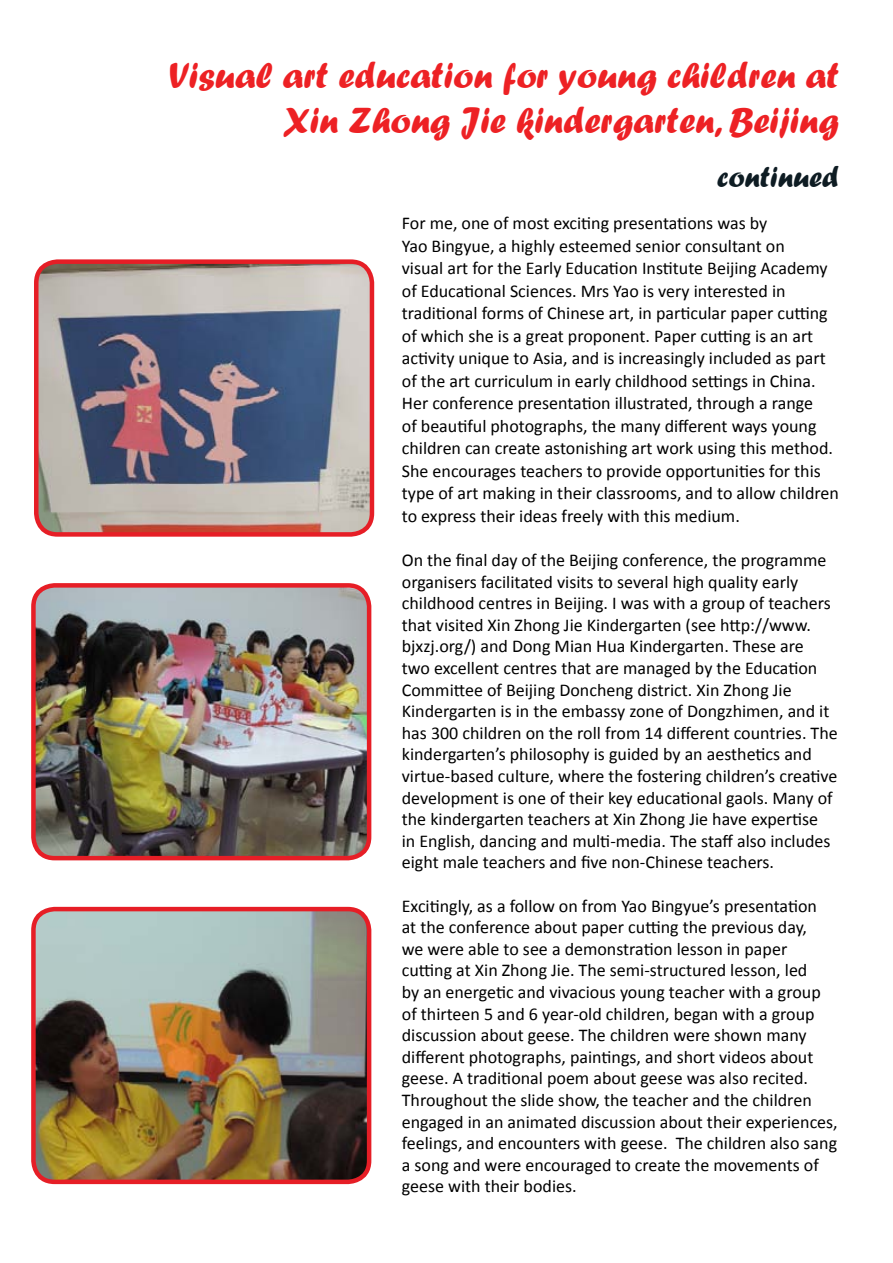
<style>
.page{position:relative;width:893px;height:1263px;background:#fff}
.page>*{position:absolute;margin:0;border:0;box-sizing:border-box;transform-origin:0 0}
.t1{font:37.5px/45px "Forte";color:#ed2124;text-align:right}
.t2{font:30px "Forte";color:#0e1c23}
.t3{font:18px/21.6px "Calibri";color:#000}
</style>
<div class="page">
<img style="left:36px;top:586px;width:333px;height:271px">
<div style="left:31px;top:583px;width:340px;height:277px;border:4px solid #e61e26;border-radius:21px"></div>
<img style="left:39px;top:264px;width:330px;height:268px">
<div style="left:34px;top:259px;width:340px;height:278px;border:4px solid #e61e26;border-radius:21px"></div>
<img style="left:36px;top:909px;width:333px;height:272px">
<div style="left:31px;top:907px;width:340px;height:277px;border:4px solid #e61e26;border-radius:21px"></div>
<h1 class="t1" style="left:169px;top:52px;width:671px">Visual art education for young children at<br>Xin Zhong Jie kindergarten, Beijing</h1>
<h2 class="t2" style="left:717px;top:160px;width:124px">continued</h2>
<p class="t3" style="left:402px;top:212px;width:439px;line-height:22.5px">For me, one of most exciting presentations was by<br>Yao Bingyue, a highly esteemed senior consultant on<br>visual art for the Early Education Institute Beijing Academy of Educational Sciences. Mrs Yao is very interested in traditional forms of Chinese art, in particular paper cutting of which she is a great proponent. Paper cutting is an art activity unique to Asia, and is increasingly included as part of the art curriculum in early childhood settings in China.<br>Her conference presentation illustrated, through a range<br>of beautiful photographs, the many different ways young children can create astonishing art work using this method.<br>She encourages teachers to provide opportunities for this type of art making in their classrooms, and to allow children to express their ideas freely with this medium.</p>
<p class="t3" style="left:402px;top:549px;width:437px">On the final day of the Beijing conference, the programme organisers facilitated visits to several high quality early childhood centres in Beijing. I was with a group of teachers that visited Xin Zhong Jie Kindergarten (see http://www. bjxzj.org/) and Dong Mian Hua Kindergarten. These are<br>two excellent centres that are managed by the Education Committee of Beijing Doncheng district. Xin Zhong Jie Kindergarten is in the embassy zone of Dongzhimen, and it has 300 children on the roll from 14 different countries. The kindergarten’s philosophy is guided by an aesthetics and virtue-based culture, where the fostering children’s creative development is one of their key educational gaols. Many of the kindergarten teachers at Xin Zhong Jie have expertise<br>in English, dancing and multi-media. The staff also includes eight male teachers and five non-Chinese teachers.</p>
<p class="t3" style="left:402px;top:895px;width:437px">Excitingly, as a follow on from Yao Bingyue’s presentation<br>at the conference about paper cutting the previous day,<br>we were able to see a demonstration lesson in paper cutting at Xin Zhong Jie. The semi-structured lesson, led<br>by an energetic and vivacious young teacher with a group of thirteen 5 and 6 year-old children, began with a group discussion about geese. The children were shown many different photographs, paintings, and short videos about geese. A traditional poem about geese was also recited.<br>Throughout the slide show, the teacher and the children engaged in an animated discussion about their experiences, feelings, and encounters with geese. The children also sang a song and were encouraged to create the movements of geese with their bodies.</p>
</div>
